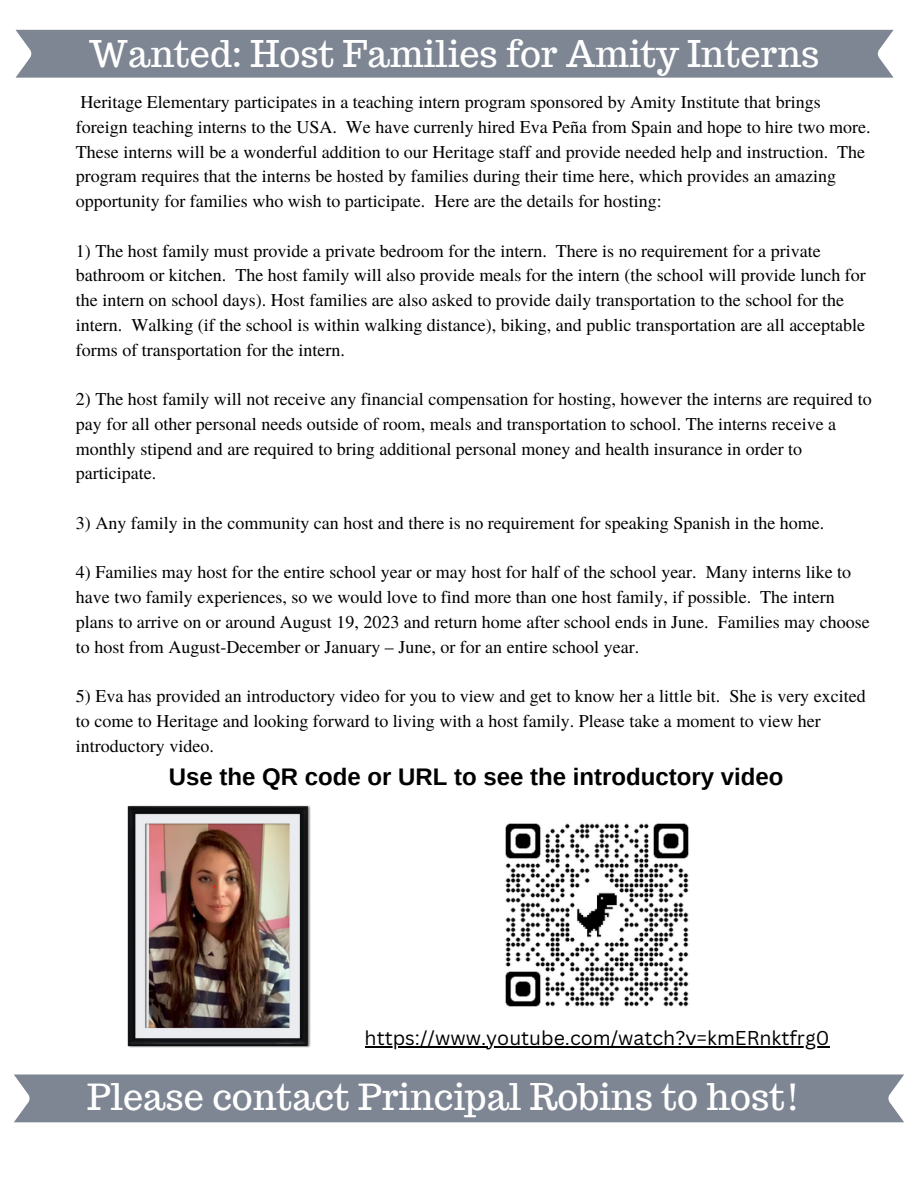
<style>
.page{position:relative;width:918px;height:1188px;background:#fff}
.page>*{position:absolute;margin:0;border:0;box-sizing:border-box;transform-origin:0 0}
.t1{font:36px "Trocchi";color:#fff}
.t2{font:700 24px "Arimo";color:#000}
.t3{font:19.5px "Canva Sans";color:#000}
.t4{font:18px/24.8px "Te X Gyre Termes";color:#000}
</style>
<div class="page">
<div style="left:14px;top:1074px;width:890px;height:49px;background:#7e8694"></div>
<div style="left:15px;top:29px;width:879px;height:49px;background:#7e8694"></div>
<img style="left:128px;top:805px;width:183px;height:243px">
<img style="left:505px;top:823px;width:184px;height:184px">
<hr style="left:365px;top:1046px;width:464px;height:1px;background:#000">
<h1 class="t1" style="left:89px;top:31px;width:732px">Wanted: Host Families for Amity Interns</h1>
<p class="t4" style="left:76px;top:89px;width:796px">Heritage Elementary participates in a teaching intern program sponsored by Amity Institute that brings foreign teaching interns to the USA. We have currenly hired Eva Peña from Spain and hope to hire two more.<br>These interns will be a wonderful addition to our Heritage staff and provide needed help and instruction. The program requires that the interns be hosted by families during their time here, which provides an amazing opportunity for families who wish to participate. Here are the details for hosting:</p>
<p class="t4" style="left:76px;top:237px;width:791px">1) The host family must provide a private bedroom for the intern. There is no requirement for a private bathroom or kitchen. The host family will also provide meals for the intern (the school will provide lunch for the intern on school days). Host families are also asked to provide daily transportation to the school for the intern. Walking (if the school is within walking distance), biking, and public transportation are all acceptable forms of transportation for the intern.</p>
<p class="t4" style="left:76px;top:386px;width:797px">2) The host family will not receive any financial compensation for hosting, however the interns are required to pay for all other personal needs outside of room, meals and transportation to school. The interns receive a monthly stipend and are required to bring additional personal money and health insurance in order to participate.</p>
<p class="t4" style="left:76px;top:509px;width:750px">3) Any family in the community can host and there is no requirement for speaking Spanish in the home.</p>
<p class="t4" style="left:76px;top:559px;width:795px">4) Families may host for the entire school year or may host for half of the school year. Many interns like to have two family experiences, so we would love to find more than one host family, if possible. The intern plans to arrive on or around August 19, 2023 and return home after school ends in June. Families may choose to host from August-December or January – June, or for an entire school year.</p>
<p class="t4" style="left:76px;top:683px;width:791px">5) Eva has provided an introductory video for you to view and get to know her a little bit. She is very excited to come to Heritage and looking forward to living with a host family. Please take a moment to view her introductory video.</p>
<h2 class="t2" style="left:169px;top:763px;width:616px">Use the QR code or URL to see the introductory video</h2>
<p class="t3" style="left:365px;top:1024px;width:466px">https://www.youtube.com/watch?v=kmERnktfrg0</p>
<h1 class="t1" style="left:87px;top:1073px;width:714px">Please contact Principal Robins to host!</h1>
</div>
